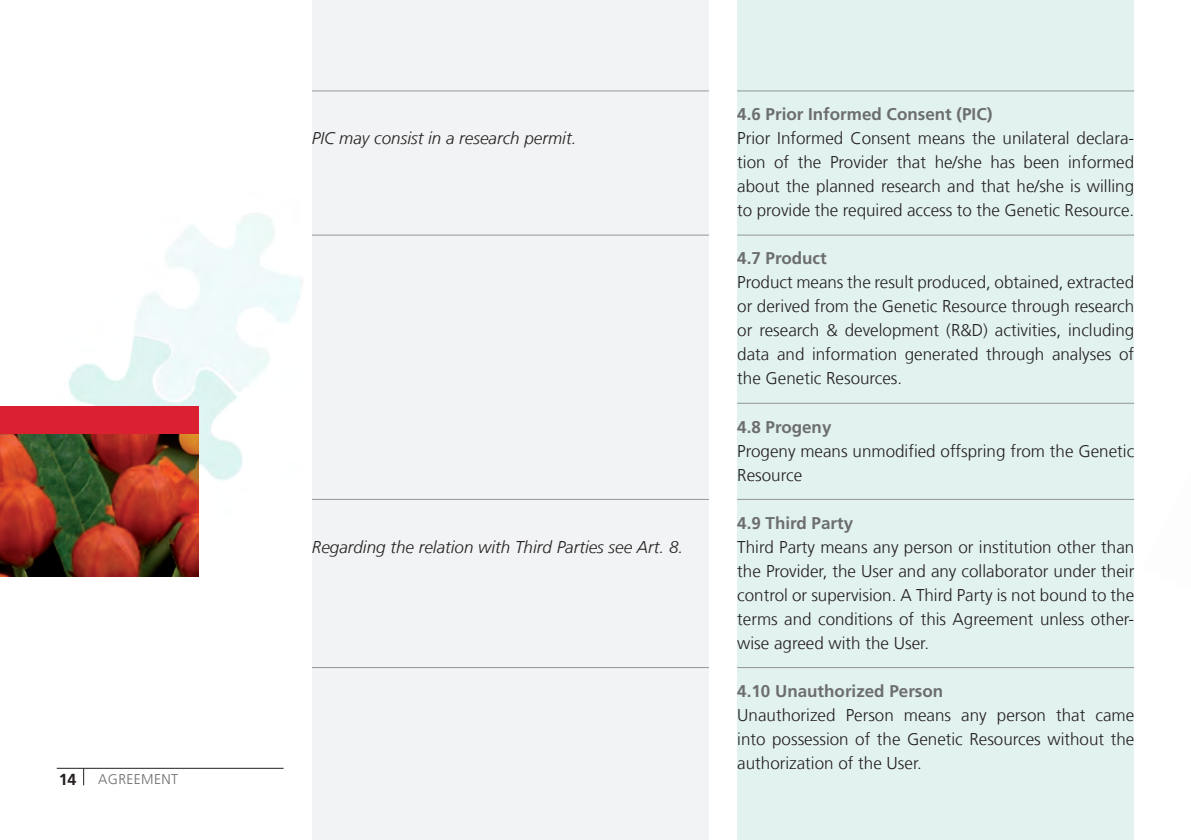
<style>
.page{position:relative;width:1191px;height:840px;background:#fff}
.page>*{position:absolute;margin:0;border:0;box-sizing:border-box;transform-origin:0 0}
.SCNAT_Lauftext_Fruti{font:300 17px/24px "Frutiger LT Com";color:#231f20;text-align:justify}
.SCNAT_Zwischentitel{font:700 17px "Frutiger LT Com";color:#6c6d70}
.SCNAT_Lauftext_Fruti-2{font:italic 300 17px "Frutiger LT Com";color:#231f20}
.t1{font:700 16px "Frutiger LT Com";color:#231f20}
.t2{font:300 14px "Frutiger LT Com";letter-spacing:.025em;color:#6c6d70}
</style>
<div class="page">
<div style="left:312px;top:0;width:397px;height:839px;background:#f2f3f4"></div>
<hr style="left:57px;top:767px;width:226px;height:1px;background:#231f20">
<svg style="left:83px;top:767px;width:1px;height:17px"></svg>
<img style="left:68px;top:213px;width:233px;height:303px">
<div style="left:0;top:405px;width:198px;height:29px;background:#da2031"></div>
<img style="left:0;top:434px;width:198px;height:141px">
<div style="left:737px;top:0;width:397px;height:839px;background:#e2f2ef"></div>
<hr style="left:737px;top:90px;width:397px;height:1px;background:#939598">
<hr style="left:737px;top:234px;width:397px;height:1px;background:#939598">
<hr style="left:737px;top:402px;width:397px;height:1px;background:#939598">
<hr style="left:737px;top:498px;width:397px;height:1px;background:#939598">
<hr style="left:737px;top:666px;width:397px;height:1px;background:#939598">
<hr style="left:312px;top:90px;width:397px;height:1px;background:#939598">
<hr style="left:312px;top:234px;width:397px;height:1px;background:#939598">
<hr style="left:312px;top:498px;width:397px;height:1px;background:#939598">
<hr style="left:312px;top:666px;width:397px;height:1px;background:#939598">
<p class="t1" style="left:59px;top:769px;width:19px">14</p>
<p class="t2" style="left:98px;top:770px;width:81px">AGREEMENT</p>
<p class="SCNAT_Lauftext_Fruti-2" style="left:312px;top:128px;width:266px">PIC may consist in a research permit.</p>
<p class="SCNAT_Lauftext_Fruti-2" style="left:312px;top:536px;width:373px">Regarding the relation with Third Parties see Art. 8.</p>
<p class="SCNAT_Zwischentitel" style="left:737px;top:104px;width:257px">4.6 Prior Informed Consent (PIC)</p>
<p class="SCNAT_Lauftext_Fruti" style="left:737px;top:126px;width:398px">Prior Informed Consent means the unilateral declara&shy;tion of the Provider that he/she has been informed about the planned research and that he/she is willing to provide the required access to the Genetic Resource.</p>
<p class="SCNAT_Zwischentitel" style="left:737px;top:248px;width:91px">4.7 Product</p>
<p class="SCNAT_Lauftext_Fruti" style="left:737px;top:270px;width:398px">Product means the result produced, obtained, extracted or derived from the Genetic Resource through research or research &amp; development (R&amp;D) activities, including data and information generated through analyses of the Genetic Resources.</p>
<p class="SCNAT_Zwischentitel" style="left:737px;top:416px;width:96px">4.8 Progeny</p>
<p class="SCNAT_Lauftext_Fruti" style="left:737px;top:438px;width:398px">Progeny means unmodified offspring from the Genetic<br>Resource</p>
<p class="SCNAT_Zwischentitel" style="left:737px;top:512px;width:117px">4.9 Third Party</p>
<p class="SCNAT_Lauftext_Fruti" style="left:737px;top:534px;width:398px">Third Party means any person or institution other than the Provider, the User and any collaborator under their control or supervision. A Third Party is not bound to the terms and conditions of this Agreement unless other&shy;wise agreed with the User.</p>
<p class="SCNAT_Zwischentitel" style="left:737px;top:680px;width:207px">4.10 Unauthorized Person</p>
<p class="SCNAT_Lauftext_Fruti" style="left:737px;top:702px;width:398px">Unauthorized Person means any person that came into possession of the Genetic Resources without the authorization of the User.</p>
</div>
